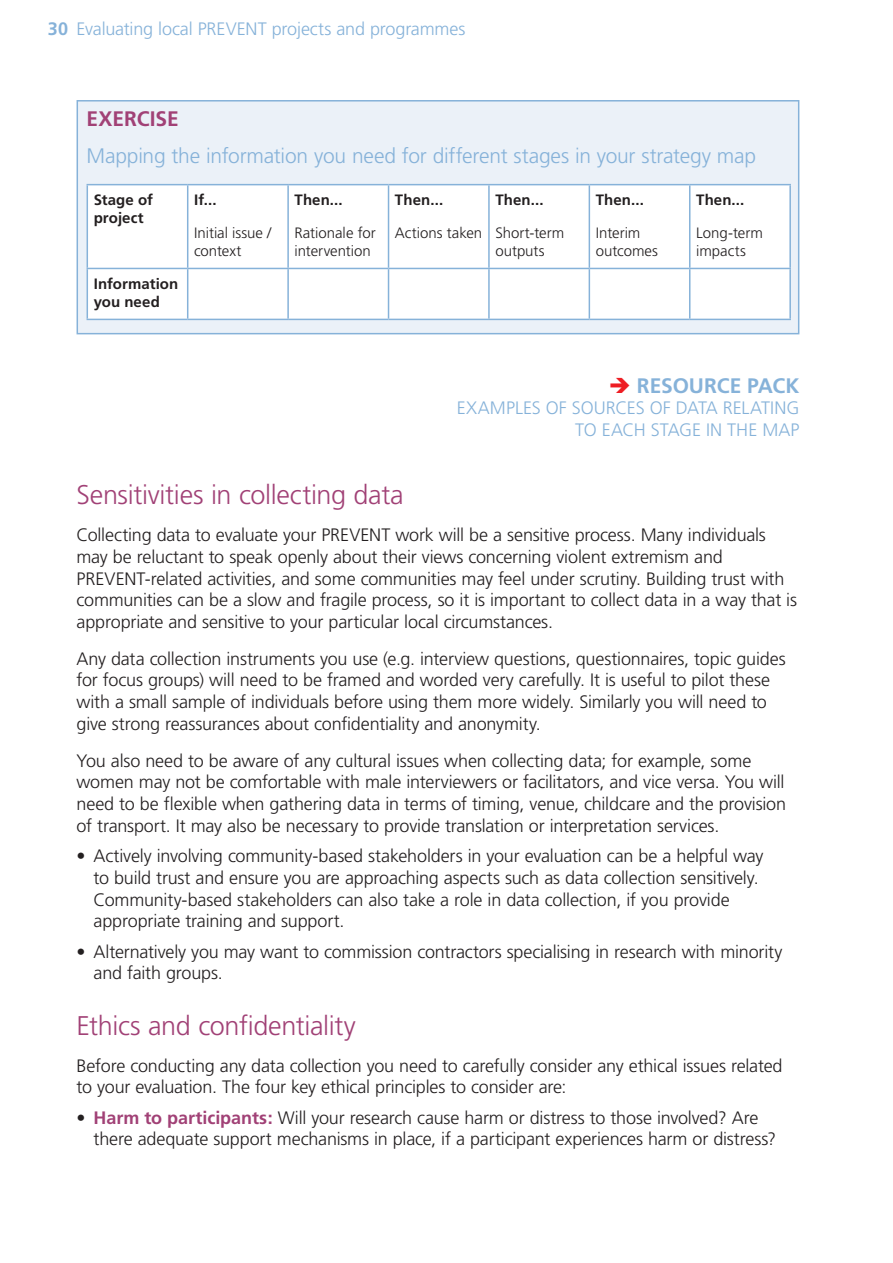
<style>
.page{position:relative;width:893px;height:1263px;background:#fff}
.page>*{position:absolute;margin:0;border:0;box-sizing:border-box;transform-origin:0 0}
.t1{font:300 27px "Frutiger";letter-spacing:-.01em;color:#a14176}
.t2{font:300 21px "Frutiger";letter-spacing:-.01em;color:#86b2d9}
.t3{font:700 21px "Frutiger";letter-spacing:-.005em;color:#86b2d9}
.t4{font:700 21px "Frutiger";color:#a14176}
.t5{font:300 18px/21.8px "Frutiger";letter-spacing:-.01em;color:#231f20}
.t6{font:300 18px/21.8px "Frutiger";letter-spacing:-.005em;color:#86b2d9;text-align:right}
.t7{font:300 15px/18px "Frutiger";color:#231f20}
.t8{font:700 15px/18px "Frutiger";letter-spacing:.005em;color:#231f20}
.s1{font-weight:700}
.s2{color:#ee1d23}
.s3{font-weight:700;color:#a14176}
</style>
<div class="page">
<div style="left:77px;top:101px;width:722px;height:233px;background:#ebf1f8"></div>
<div style="left:88px;top:185px;width:701px;height:134px;background:#fff"></div>
<hr style="left:87px;top:184px;width:101px;height:1px;background:#86b2d9">
<hr style="left:87px;top:185px;width:1px;height:83px;background:#86b2d9">
<hr style="left:188px;top:184px;width:100px;height:1px;background:#86b2d9">
<hr style="left:187px;top:185px;width:1px;height:83px;background:#86b2d9">
<hr style="left:288px;top:184px;width:101px;height:1px;background:#86b2d9">
<hr style="left:287px;top:185px;width:2px;height:83px;background:#86b2d9">
<hr style="left:389px;top:184px;width:100px;height:1px;background:#86b2d9">
<hr style="left:388px;top:185px;width:1px;height:83px;background:#86b2d9">
<hr style="left:489px;top:184px;width:100px;height:1px;background:#86b2d9">
<hr style="left:488px;top:185px;width:2px;height:83px;background:#86b2d9">
<hr style="left:589px;top:184px;width:101px;height:1px;background:#86b2d9">
<hr style="left:589px;top:185px;width:1px;height:83px;background:#86b2d9">
<hr style="left:690px;top:184px;width:101px;height:1px;background:#86b2d9">
<hr style="left:689px;top:185px;width:1px;height:83px;background:#86b2d9">
<hr style="left:789px;top:185px;width:2px;height:83px;background:#86b2d9">
<hr style="left:87px;top:268px;width:101px;height:1px;background:#86b2d9">
<hr style="left:87px;top:269px;width:1px;height:50px;background:#86b2d9">
<hr style="left:188px;top:268px;width:100px;height:1px;background:#86b2d9">
<hr style="left:187px;top:269px;width:1px;height:50px;background:#86b2d9">
<hr style="left:288px;top:268px;width:101px;height:1px;background:#86b2d9">
<hr style="left:287px;top:269px;width:2px;height:50px;background:#86b2d9">
<hr style="left:389px;top:268px;width:100px;height:1px;background:#86b2d9">
<hr style="left:388px;top:269px;width:1px;height:50px;background:#86b2d9">
<hr style="left:489px;top:268px;width:100px;height:1px;background:#86b2d9">
<hr style="left:488px;top:269px;width:2px;height:50px;background:#86b2d9">
<hr style="left:589px;top:268px;width:101px;height:1px;background:#86b2d9">
<hr style="left:589px;top:269px;width:1px;height:50px;background:#86b2d9">
<hr style="left:690px;top:268px;width:101px;height:1px;background:#86b2d9">
<hr style="left:689px;top:269px;width:1px;height:50px;background:#86b2d9">
<hr style="left:789px;top:269px;width:2px;height:50px;background:#86b2d9">
<hr style="left:87px;top:319px;width:101px;height:1px;background:#86b2d9">
<hr style="left:188px;top:319px;width:100px;height:1px;background:#86b2d9">
<hr style="left:288px;top:319px;width:101px;height:1px;background:#86b2d9">
<hr style="left:389px;top:319px;width:100px;height:1px;background:#86b2d9">
<hr style="left:489px;top:319px;width:100px;height:1px;background:#86b2d9">
<hr style="left:589px;top:319px;width:101px;height:1px;background:#86b2d9">
<hr style="left:690px;top:319px;width:101px;height:1px;background:#86b2d9">
<div style="left:77px;top:100px;width:722px;height:234px;border:2px solid #86b2d9"></div>
<p class="t6" style="left:48px;top:18px;width:419px"><span class="s1">30</span> Evaluating local PREVENT projects and programmes</p>
<p class="t4" style="left:87px;top:107px;width:94px">EXERCISE</p>
<p class="t2" style="left:87px;top:144px;width:671px">Mapping the information you need for different stages in your strategy map</p>
<p class="t8" style="left:94px;top:190px;width:61px">Stage of project</p>
<p class="t8" style="left:194px;top:190px;width:24px">If...</p>
<p class="t7" style="left:194px;top:223px;width:79px">Initial issue / context</p>
<p class="t8" style="left:294px;top:190px;width:50px">Then...</p>
<p class="t7" style="left:294px;top:223px;width:83px">Rationale for intervention</p>
<p class="t8" style="left:395px;top:190px;width:50px">Then...</p>
<p class="t7" style="left:395px;top:223px;width:89px">Actions taken</p>
<p class="t8" style="left:495px;top:190px;width:50px">Then...</p>
<p class="t7" style="left:495px;top:223px;width:70px">Short-term outputs</p>
<p class="t8" style="left:596px;top:190px;width:50px">Then...</p>
<p class="t7" style="left:596px;top:223px;width:64px">Interim outcomes</p>
<p class="t8" style="left:696px;top:190px;width:50px">Then...</p>
<p class="t7" style="left:696px;top:223px;width:68px">Long-term impacts</p>
<p class="t8" style="left:94px;top:274px;width:86px">Information you need</p>
<p class="t3" style="left:609px;top:373px;width:192px"><span class="s2">➔</span> RESOURCE PACK</p>
<p class="t6" style="left:457px;top:397px;width:344px">EXAMPLES OF SOURCES OF DATA RELATING<br>TO EACH STAGE IN THE MAP</p>
<h1 class="t1" style="left:77px;top:480px;width:329px">Sensitivities in collecting data</h1>
<p class="t5" style="left:77px;top:524px;width:722px">Collecting data to evaluate your PREVENT work will be a sensitive process. Many individuals may be reluctant to speak openly about their views concerning violent extremism and PREVENT-related activities, and some communities may feel under scrutiny. Building trust with communities can be a slow and fragile process, so it is important to collect data in a way that is appropriate and sensitive to your particular local circumstances.</p>
<p class="t5" style="left:77px;top:648px;width:711px">Any data collection instruments you use (e.g. interview questions, questionnaires, topic guides for focus groups) will need to be framed and worded very carefully. It is useful to pilot these with a small sample of individuals before using them more widely. Similarly you will need to give strong reassurances about confidentiality and anonymity.</p>
<p class="t5" style="left:77px;top:749px;width:711px">You also need to be aware of any cultural issues when collecting data; for example, some women may not be comfortable with male interviewers or facilitators, and vice versa. You will need to be flexible when gathering data in terms of timing, venue, childcare and the provision of transport. It may also be necessary to provide translation or interpretation services.</p>
<p class="t5" style="left:94px;top:845px;width:671px;text-indent:-17px">• Actively involving community-based stakeholders in your evaluation can be a helpful way to build trust and ensure you are approaching aspects such as data collection sensitively.<br>Community-based stakeholders can also take a role in data collection, if you provide appropriate training and support.</p>
<p class="t5" style="left:94px;top:940px;width:690px;text-indent:-17px">• Alternatively you may want to commission contractors specialising in research with minority and faith groups.</p>
<h1 class="t1" style="left:77px;top:1010px;width:281px">Ethics and confidentiality</h1>
<p class="t5" style="left:77px;top:1054px;width:708px">Before conducting any data collection you need to carefully consider any ethical issues related to your evaluation. The four key ethical principles to consider are:</p>
<p class="t5" style="left:94px;top:1106px;width:684px;text-indent:-17px">• <span class="s3">Harm to participants:</span> Will your research cause harm or distress to those involved? Are there adequate support mechanisms in place, if a participant experiences harm or distress?</p>
</div>
